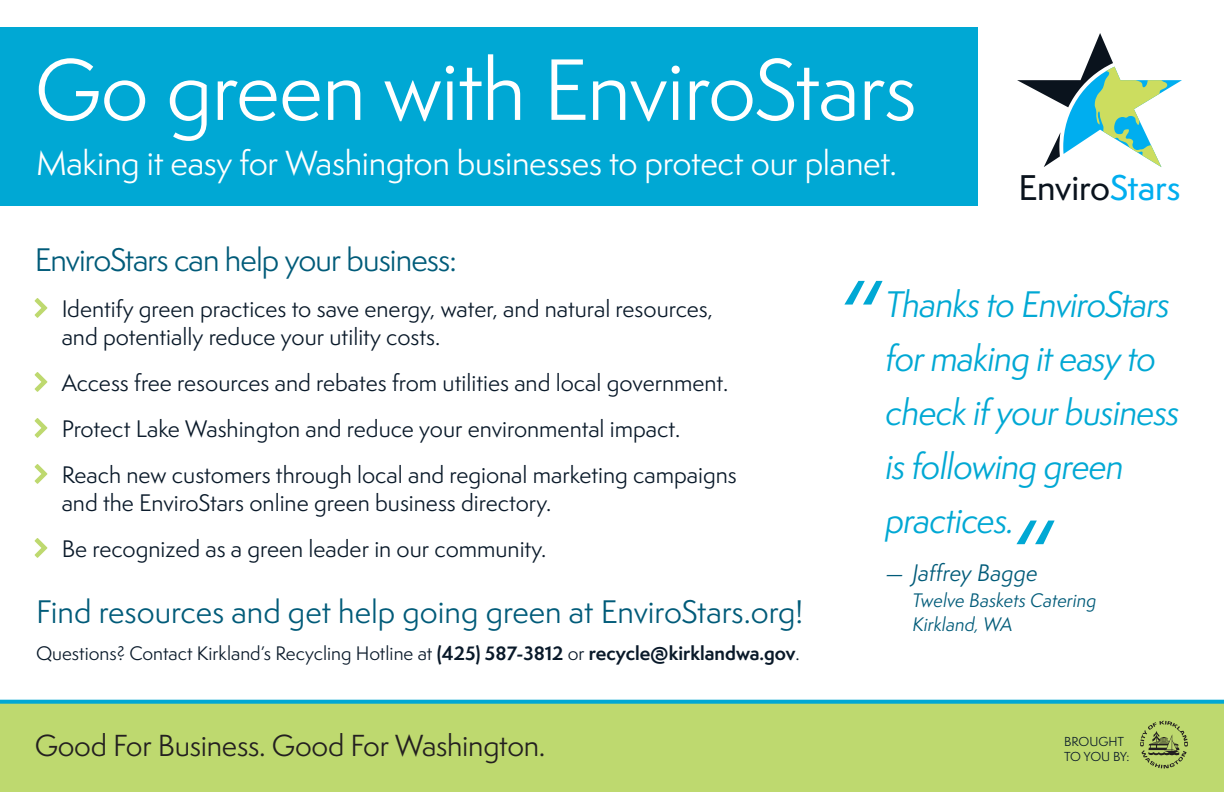
<style>
.page{position:relative;width:1224px;height:792px;background:#fff}
.page>*{position:absolute;margin:0;border:0;box-sizing:border-box;transform-origin:0 0}
.t1{font:italic 120px "Semplicita Pro";color:#00a8d4}
.t2{font:80px "Semplicita Pro";letter-spacing:-.01em;color:#fff}
.t3{font:italic 34px/54px "Semplicita Pro";letter-spacing:-.03em;color:#00a8d4}
.t4{font:500 32.8px "Semplicita Pro";letter-spacing:-.005em;color:#0a131d}
.t5{font:32px "Semplicita Pro";letter-spacing:-.01em;color:#fff}
.t6{font:30px "Semplicita Pro";letter-spacing:-.015em;color:#015b79}
.t7{font:28px "Semplicita Pro";letter-spacing:-.01em;color:#231f20}
.Bullets{font:22px/28px "Semplicita Pro";color:#091929}
.t8{font:italic 22px "Semplicita Pro";color:#015b79}
.Bullets-2{font:18px "Semplicita Pro";color:#091929}
.t9{font:italic 18px/24px "Semplicita Pro";color:#015b79}
.Bullets-3{font:12px/14.4px "Semplicita Pro";color:#091929}
.s1{color:#00aeef}
.s2{font-weight:700}
</style>
<div class="page">
<div style="left:0;top:27px;width:978px;height:178px;background:#00a8d4"></div>
<svg style="left:35px;top:298px;width:12px;height:20px"></svg>
<svg style="left:35px;top:372px;width:12px;height:20px"></svg>
<svg style="left:35px;top:418px;width:12px;height:20px"></svg>
<svg style="left:35px;top:464px;width:12px;height:20px"></svg>
<svg style="left:35px;top:538px;width:12px;height:20px"></svg>
<div style="left:0;top:700px;width:1224px;height:92px;background:#bed96f"></div>
<svg style="left:1017px;top:33px;width:165px;height:134px"></svg>
<svg style="left:1140px;top:721px;width:48px;height:48px;background:#9cb15d"></svg>
<p class="t2" style="left:35px;top:34px;width:884px">Go green with EnviroStars</p>
<p class="t5" style="left:36px;top:140px;width:863px">Making it easy for Washington businesses to protect our planet.</p>
<p class="t4" style="left:1018px;top:165px;width:164px">Enviro<span class="s1">Stars</span></p>
<p class="t6" style="left:35px;top:238px;width:424px">EnviroStars can help your business:</p>
<p class="Bullets" style="left:62px;top:294px;width:653px">Identify green practices to save energy, water, and natural resources, and potentially reduce your utility costs.</p>
<p class="Bullets" style="left:62px;top:368px;width:668px">Access free resources and rebates from utilities and local government.</p>
<p class="Bullets" style="left:62px;top:414px;width:620px">Protect Lake Washington and reduce your environmental impact.</p>
<p class="Bullets" style="left:62px;top:460px;width:677px">Reach new customers through local and regional marketing campaigns and the EnviroStars online green business directory.</p>
<p class="Bullets" style="left:62px;top:534px;width:486px">Be recognized as a green leader in our community.</p>
<p class="t6" style="left:36px;top:590px;width:769px">Find resources and get help going green at EnviroStars.org!</p>
<p class="Bullets-2" style="left:36px;top:640px;width:765px">Questions? Contact Kirkland’s Recycling Hotline at <span class="s2">(425) 587-3812</span> or <span class="s2">recycle@kirklandwa.gov</span>.</p>
<p class="t7" style="left:35px;top:726px;width:512px">Good For Business. Good For Washington.</p>
<p class="t1" style="left:833px;top:242px;width:48px">“</p>
<p class="t3" style="left:885px;top:277px;width:296px">Thanks to EnviroStars for making it easy to check if your business is following green practices.</p>
<p class="t8" style="left:885px;top:557px;width:154px">— Jaffrey Bagge</p>
<p class="t9" style="left:912px;top:588px;width:186px">Twelve Baskets Catering<br>Kirkland, WA</p>
<p class="t1" style="left:1005px;top:482px;width:48px">“</p>
<p class="Bullets-3" style="left:1064px;top:734px;width:67px">BROUGHT<br>TO YOU BY:</p>
</div>
